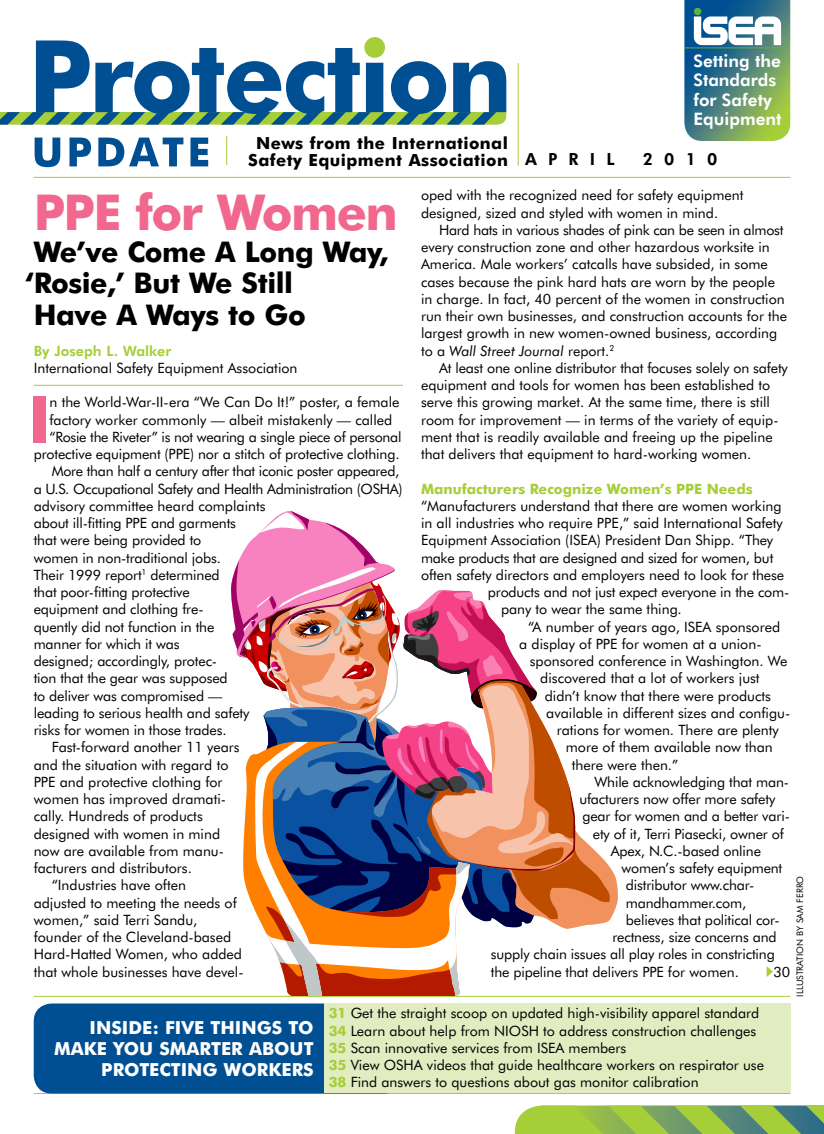
<style>
.page{position:relative;width:824px;height:1134px;background:#fff}
.page>*{position:absolute;margin:0;border:0;box-sizing:border-box;transform-origin:0 0}
.t1{font:700 64.5px "Futura BT";color:#f1678d}
.t2{font:700 49.5px "Futura BT";letter-spacing:-.03em;color:#f1678d}
.t3{font:700 28.5px/31.5px "Futura BT";letter-spacing:-.015em;color:#000}
.t4{font:700 18px/21px "Futura BT";color:#fff;text-align:right}
.t5{font:800 17.25px/19.5px "Futura BT";color:#fff}
.t6{font:700 16.65px/16.6px "Futura BT";letter-spacing:.025em;color:#000;text-align:center}
.t7{font:800 16.65px "Futura BT";letter-spacing:.67em;color:#000}
.t8{font:14.25px/17.2px "Futura BT";color:#000}
.t9{font:14.25px "Futura BT";letter-spacing:-.02em;color:#000}
.t10{font:700 14.25px "Futura BT";color:#a6ce39}
.t11{font:800 14.25px "Futura BT";color:#a6ce39}
.t12{font:9px "Futura BT";color:#000}
.s1{font-style:italic}
.s2{font-family:"Sam Two Font";font-size:13.5px;color:#a6ce39}
.s3{font-weight:700;color:#a6ce39}
</style>
<div class="page">
<hr style="left:34px;top:385px;width:369px;height:1px;background:#a6ce39">
<hr style="left:34px;top:1093px;width:756px;height:1px;background:#a6ce39">
<svg style="left:514px;top:1106px;width:310px;height:28px;background:#8bb653"></svg>
<div style="left:34px;top:1004px;width:369px;height:90px;background:#004f93;border-radius:18px"></div>
<div style="left:324px;top:1004px;width:466px;height:90px;background:#e1edc1"></div>
<svg style="left:226px;top:136px;width:1px;height:29px"></svg>
<hr style="left:518px;top:63px;width:1px;height:103px;background:#a6ce39">
<hr style="left:34px;top:177px;width:756px;height:1px;background:#a6ce39">
<svg style="left:0;top:40px;width:506px;height:85px"></svg>
<div style="left:364px;top:37px;width:21px;height:21px;background:#a6ce39;border-radius:50%"></div>
<svg style="left:35px;top:138px;width:173px;height:29px"></svg>
<svg style="left:684px;top:0;width:106px;height:141px;background:#639489"></svg>
<hr style="left:34px;top:996px;width:756px;height:1px;background:#a6ce39">
<svg style="left:230px;top:511px;width:388px;height:485px"></svg>
<p class="t6" style="left:248px;top:134px;width:261px">News from the International<br>Safety Equipment Association</p>
<p class="t5" style="left:693px;top:51px;width:90px">Setting the<br>Standards for Safety<br>Equipment</p>
<p class="t7" style="left:525px;top:149px;width:91px">APRIL</p>
<p class="t7" style="left:642px;top:149px;width:76px">2010</p>
<h2 class="t2" style="left:34px;top:182px;width:365px">PPE for Women</h2>
<h3 class="t3" style="left:25px;top:236px;width:364px">We’ve Come A Long Way, ‘Rosie,’ But We Still<br>Have A Ways to Go</h3>
<p class="t11" style="left:34px;top:342px;width:139px">By Joseph L. Walker</p>
<p class="t8" style="left:34px;top:359px;width:265px">International Safety Equipment Association</p>
<p class="t8" style="left:49px;top:393px;width:351px">n the World-War-II-era “We Can Do It!” poster, a female</p>
<p class="t8" style="left:49px;top:411px;width:344px">factory worker commonly — albeit mistakenly — called</p>
<p class="t9" style="left:49px;top:428px;width:353px">“Rosie the Riveter” is not wearing a single piece of personal</p>
<p class="t8" style="left:34px;top:445px;width:367px">protective equipment (PPE) nor a stitch of protective clothing.</p>
<p class="t9" style="left:52px;top:463px;width:349px">More than half a century after that iconic poster appeared,</p>
<p class="t9" style="left:34px;top:480px;width:370px">a U.S. Occupational Safety and Health Administration (OSHA)</p>
<p class="t8" style="left:34px;top:497px;width:233px">advisory committee heard complaints</p>
<p class="t8" style="left:34px;top:514px;width:204px">about ill-fitting PPE and garments</p>
<p class="t8" style="left:34px;top:532px;width:169px">that were being provided to</p>
<p class="t8" style="left:34px;top:549px;width:189px">women in non-traditional jobs.</p>
<p class="t8" style="left:34px;top:566px;width:187px">Their 1999 report<sup>1</sup> determined</p>
<p class="t8" style="left:34px;top:583px;width:158px">that poor-fitting protective</p>
<p class="t8" style="left:34px;top:600px;width:172px">equipment and clothing fre-</p>
<p class="t8" style="left:34px;top:618px;width:182px">quently did not function in the</p>
<p class="t8" style="left:34px;top:635px;width:147px">manner for which it was</p>
<p class="t8" style="left:34px;top:652px;width:185px">designed; accordingly, protec-</p>
<p class="t8" style="left:34px;top:669px;width:195px">tion that the gear was supposed</p>
<p class="t8" style="left:34px;top:687px;width:190px">to deliver was compromised —</p>
<p class="t8" style="left:34px;top:704px;width:217px">leading to serious health and safety</p>
<p class="t8" style="left:34px;top:721px;width:194px">risks for women in those trades.</p>
<p class="t8" style="left:52px;top:739px;width:189px">Fast-forward another 11 years</p>
<p class="t8" style="left:34px;top:756px;width:196px">and the situation with regard to</p>
<p class="t8" style="left:34px;top:773px;width:190px">PPE and protective clothing for</p>
<p class="t8" style="left:34px;top:790px;width:194px">women has improved dramati-</p>
<p class="t8" style="left:34px;top:808px;width:171px">cally. Hundreds of products</p>
<p class="t8" style="left:34px;top:825px;width:188px">designed with women in mind</p>
<p class="t8" style="left:34px;top:842px;width:192px">now are available from manu-</p>
<p class="t8" style="left:34px;top:859px;width:160px">facturers and distributors.</p>
<p class="t8" style="left:52px;top:877px;width:136px">“Industries have often</p>
<p class="t8" style="left:34px;top:894px;width:204px">adjusted to meeting the needs of</p>
<p class="t8" style="left:34px;top:911px;width:165px">women,” said Terri Sandu,</p>
<p class="t8" style="left:34px;top:928px;width:199px">founder of the Cleveland-based</p>
<p class="t8" style="left:34px;top:946px;width:210px">Hard-Hatted Women, who added</p>
<p class="t8" style="left:34px;top:963px;width:211px">that whole businesses have devel-</p>
<h1 class="t1" style="left:28px;top:380px;width:25px">I</h1>
<p class="t8" style="left:421px;top:186px;width:324px">oped with the recognized need for safety equipment designed, sized and styled with women in mind.</p>
<p class="t8" style="left:421px;top:221px;width:367px;text-indent:18px">Hard hats in various shades of pink can be seen in almost every construction zone and other hazardous worksite in America. Male workers’ catcalls have subsided, in some cases because the pink hard hats are worn by the people in charge. In fact, 40 percent of the women in construction run their own businesses, and construction accounts for the largest growth in new women-owned business, according to a <span class="s1">Wall Street Journal</span> report.<sup>2</sup></p>
<p class="t8" style="left:421px;top:359px;width:368px;text-indent:18px">At least one online distributor that focuses solely on safety equipment and tools for women has been established to serve this growing market. At the same time, there is still room for improvement — in terms of the variety of equip&shy;ment that is readily available and freeing up the pipeline that delivers that equipment to hard-working women.</p>
<p class="t10" style="left:421px;top:480px;width:333px">Manufacturers Recognize Women’s PPE Needs</p>
<p class="t8" style="left:421px;top:497px;width:362px">“Manufacturers understand that there are women working</p>
<p class="t8" style="left:421px;top:514px;width:363px">in all industries who require PPE,” said International Safety</p>
<p class="t8" style="left:421px;top:531px;width:353px">Equipment Association (ISEA) President Dan Shipp. “They</p>
<p class="t9" style="left:421px;top:549px;width:354px">make products that are designed and sized for women, but</p>
<p class="t8" style="left:421px;top:566px;width:364px">often safety directors and employers need to look for these</p>
<p class="t8" style="left:487px;top:583px;width:303px">products and not just expect everyone in the com-</p>
<p class="t8" style="left:501px;top:601px;width:182px">pany to wear the same thing.</p>
<p class="t8" style="left:528px;top:618px;width:253px">“A number of years ago, ISEA sponsored</p>
<p class="t8" style="left:519px;top:635px;width:244px">a display of PPE for women at a union-</p>
<p class="t8" style="left:529px;top:652px;width:259px">sponsored conference in Washington. We</p>
<p class="t8" style="left:540px;top:670px;width:221px">discovered that a lot of workers just</p>
<p class="t8" style="left:544px;top:687px;width:228px">didn’t know that there were products</p>
<p class="t8" style="left:546px;top:704px;width:245px">available in different sizes and configu-</p>
<p class="t8" style="left:556px;top:721px;width:223px">rations for women. There are plenty</p>
<p class="t8" style="left:566px;top:739px;width:208px">more of them available now than</p>
<p class="t8" style="left:572px;top:756px;width:108px">there were then.”</p>
<p class="t8" style="left:594px;top:773px;width:196px">While acknowledging that man-</p>
<p class="t8" style="left:579px;top:790px;width:197px">ufacturers now offer more safety</p>
<p class="t8" style="left:582px;top:808px;width:209px">gear for women and a better vari-</p>
<p class="t8" style="left:593px;top:825px;width:192px">ety of it, Terri Piasecki, owner of</p>
<p class="t8" style="left:611px;top:842px;width:152px">Apex, N.C.-based online</p>
<p class="t8" style="left:621px;top:859px;width:162px">women’s safety equipment</p>
<p class="t8" style="left:626px;top:877px;width:130px">distributor www.char-</p>
<p class="t8" style="left:626px;top:894px;width:122px">mandhammer.com,</p>
<p class="t8" style="left:626px;top:911px;width:155px">believes that political cor-</p>
<p class="t8" style="left:612px;top:928px;width:166px">rectness, size concerns and</p>
<p class="t8" style="left:491px;top:946px;width:285px">supply chain issues all play roles in constricting</p>
<p class="t8" style="left:491px;top:963px;width:249px">the pipeline that delivers PPE for women.</p>
<p class="t12" style="left:794px;top:997px;width:122px;rotate:-90deg">ILLUSTRATION BY SAM FERRO</p>
<p class="t8" style="left:766px;top:963px;width:25px"><span class="s2">a</span>30</p>
<p class="t4" style="left:54px;top:1017px;width:261px">INSIDE: FIVE THINGS TO<br>MAKE YOU SMARTER ABOUT<br>PROTECTING WORKERS</p>
<p class="t8" style="left:328px;top:1005px;width:437px"><span class="s3">31</span> Get the straight scoop on updated high-visibility apparel standard <span class="s3">34</span> Learn about help from NIOSH to address construction challenges <span class="s3">35</span> Scan innovative services from ISEA members<br><span class="s3">35</span> View OSHA videos that guide healthcare workers on respirator use <span class="s3">38</span> Find answers to questions about gas monitor calibration</p>
</div>
